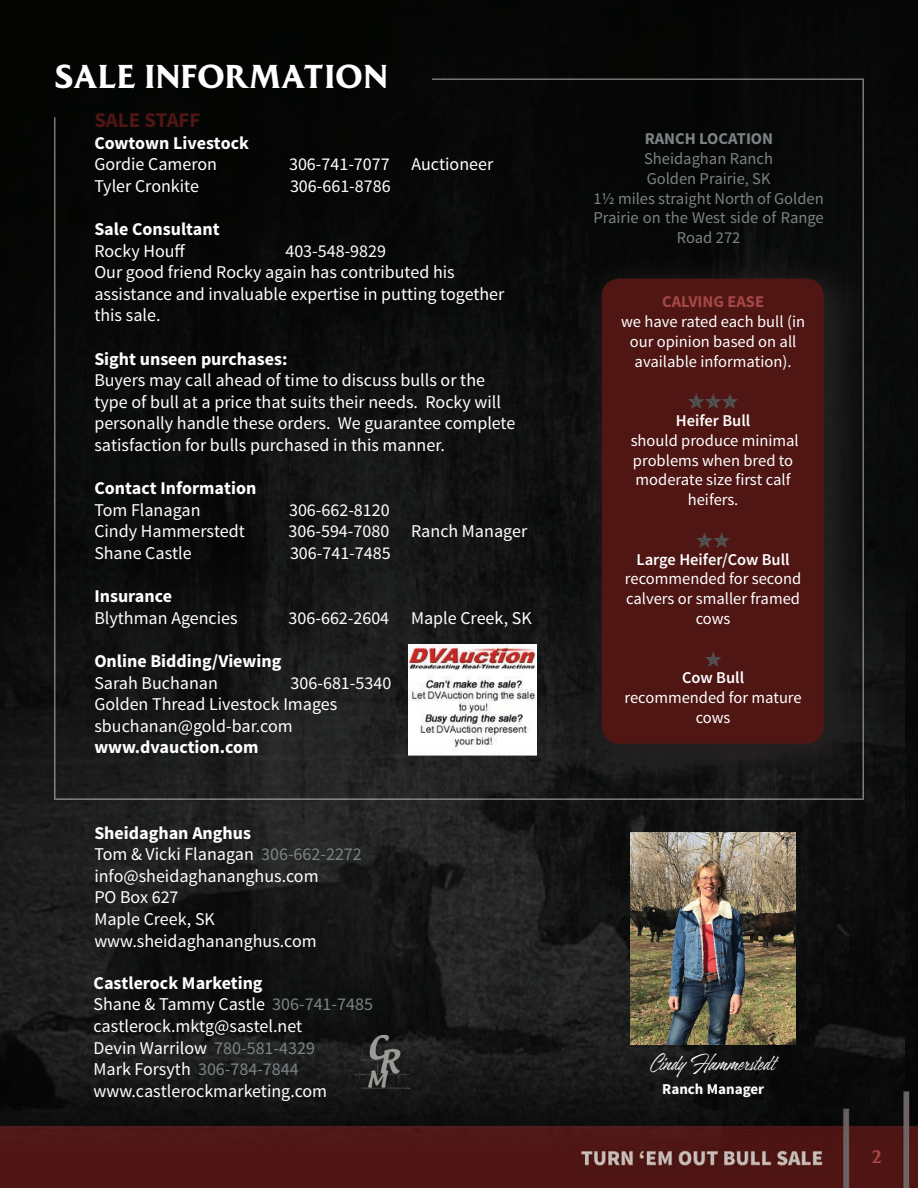
<style>
.page{position:relative;width:918px;height:1188px;background:#fff}
.page>*{position:absolute;margin:0;border:0;box-sizing:border-box;transform-origin:0 0}
.t1{font:33px "MADE Kenfolg";color:#fff}
.t2{font:25.5px "Azkia";color:#fff}
.t3{font:700 21px "Source Sans Pro";color:#4f1614}
.t4{font:18px/21.6px "Source Sans Pro";color:#fff}
.t5{font:700 18px "Source Sans Pro";color:#fff}
.t6{font:18px "MADE Kenfolg";color:#a54747}
.t7{font:16.5px/19.8px "Source Sans Pro";color:#fff;text-align:center}
.t8{font:16.5px/19.8px "Source Sans Pro";color:#7c8385;text-align:center}
.t9{font:600 16.5px "Source Sans Pro";color:#fff}
.t10{font:700 16.5px "Source Sans Pro";color:#7c8385}
.t11{font:700 16.5px "Source Sans Pro";color:#a54747}
.t12{font:16.5px "Seeing Stars";color:#525959}
.t13{font:700 15px "Source Sans Pro";color:#fff}
.s1{font-weight:700}
.s2{color:#7c8385}
</style>
<div class="page">
<img style="left:0;top:0;width:918px;height:1188px">
<img style="left:0;top:496px;width:904px;height:692px">
<hr style="left:432px;top:78px;width:431px;height:2px;background:#fff">
<hr style="left:54px;top:117px;width:2px;height:683px;background:#fff">
<hr style="left:862px;top:78px;width:2px;height:722px;background:#fff">
<hr style="left:56px;top:798px;width:806px;height:2px;background:#fff">
<svg style="left:576px;top:253px;width:294px;height:537px;background:#161615"></svg>
<div style="left:602px;top:279px;width:222px;height:465px;background:#4f1614;border-radius:18px"></div>
<img style="left:631px;top:833px;width:164px;height:212px">
<img style="left:335px;top:1028px;width:91px;height:71px">
<img style="left:409px;top:644px;width:127px;height:112px">
<h1 class="t1" style="left:54px;top:57px;width:336px">SALE INFORMATION</h1>
<p class="t3" style="left:94px;top:107px;width:108px">SALE STAFF</p>
<p class="t5" style="left:94px;top:131px;width:156px">Cowtown Livestock</p>
<p class="t4" style="left:94px;top:154px;width:124px">Gordie Cameron</p>
<p class="t4" style="left:289px;top:154px;width:206px">306-741-7077 Auctioneer</p>
<p class="t4" style="left:94px;top:175px;width:106px">Tyler Cronkite</p>
<p class="t4" style="left:290px;top:175px;width:102px">306-661-8786</p>
<p class="t5" style="left:94px;top:218px;width:127px">Sale Consultant</p>
<p class="t4" style="left:94px;top:240px;width:93px">Rocky Houff</p>
<p class="t4" style="left:94px;top:240px;width:412px;text-indent:191px">403-548-9829<br>Our good friend Rocky again has contributed his assistance and invaluable expertise in putting together this sale.</p>
<p class="t5" style="left:94px;top:347px;width:195px">Sight unseen purchases:</p>
<p class="t4" style="left:94px;top:370px;width:423px">Buyers may call ahead of time to discuss bulls or the type of bull at a price that suits their needs. Rocky will personally handle these orders. We guarantee complete satisfaction for bulls purchased in this manner.</p>
<p class="t5" style="left:94px;top:477px;width:164px">Contact Information</p>
<p class="t4" style="left:94px;top:499px;width:108px">Tom Flanagan</p>
<p class="t4" style="left:289px;top:499px;width:102px">306-662-8120</p>
<p class="t4" style="left:94px;top:521px;width:152px">Cindy Hammerstedt</p>
<p class="t4" style="left:289px;top:521px;width:240px">306-594-7080 Ranch Manager</p>
<p class="t4" style="left:94px;top:543px;width:99px">Shane Castle</p>
<p class="t4" style="left:290px;top:543px;width:102px">306-741-7485</p>
<p class="t5" style="left:94px;top:585px;width:79px">Insurance</p>
<p class="t4" style="left:94px;top:607px;width:145px">Blythman Agencies</p>
<p class="t4" style="left:289px;top:607px;width:245px">306-662-2604 Maple Creek, SK</p>
<p class="t5" style="left:94px;top:650px;width:189px">Online Bidding/Viewing</p>
<p class="t4" style="left:94px;top:672px;width:125px">Sarah Buchanan</p>
<p class="t4" style="left:94px;top:672px;width:298px;text-indent:196px">306-681-5340<br>Golden Thread Livestock Images sbuchanan@gold-bar.com</p>
<p class="t5" style="left:94px;top:736px;width:166px">www.dvauction.com</p>
<p class="t4" style="left:94px;top:822px;width:269px"><span class="s1">Sheidaghan Anghus<br></span>Tom &amp; Vicki Flanagan <span class="s2">306-662-2272 </span>info@sheidaghananghus.com<br>PO Box 627<br>Maple Creek, SK www.sheidaghananghus.com</p>
<p class="t4" style="left:94px;top:972px;width:281px"><span class="s1">Castlerock Marketing<br></span>Shane &amp; Tammy Castle <span class="s2">306-741-7485 </span>castlerock.mktg@sastel.net<br>Devin Warrilow <span class="s2">780-581-4329<br></span>Mark Forsyth <span class="s2">306-784-7844 </span>www.castlerockmarketing.com</p>
<p class="t10" style="left:645px;top:128px;width:130px">RANCH LOCATION</p>
<p class="t8" style="left:593px;top:149px;width:232px">Sheidaghan Ranch<br>Golden Prairie, SK<br>1½ miles straight North of Golden<br>Prairie on the West side of Range<br>Road 272</p>
<p class="t11" style="left:662px;top:291px;width:103px">CALVING EASE</p>
<p class="t7" style="left:621px;top:312px;width:185px">we have rated each bull (in our opinion based on all available information).</p>
<p class="t12" style="left:688px;top:393px;width:52px">EEE</p>
<p class="t9" style="left:676px;top:410px;width:76px">Heifer Bull</p>
<p class="t7" style="left:631px;top:431px;width:170px">should produce minimal problems when bred to moderate size first calf heifers.</p>
<p class="t12" style="left:696px;top:532px;width:35px">EE</p>
<p class="t9" style="left:636px;top:549px;width:155px">Large Heifer/Cow Bull</p>
<p class="t7" style="left:625px;top:569px;width:178px">recommended for second calvers or smaller framed cows</p>
<p class="t12" style="left:705px;top:650px;width:18px">E</p>
<p class="t9" style="left:682px;top:668px;width:64px">Cow Bull</p>
<p class="t7" style="left:625px;top:688px;width:179px">recommended for mature cows</p>
<h2 class="t2" style="left:651px;top:1048px;width:126px">Cindy Hammerstedt</h2>
<p class="t13" style="left:662px;top:1079px;width:103px">Ranch Manager</p>
<p class="t6" style="left:871px;top:1146px;width:12px">2</p>
</div>
